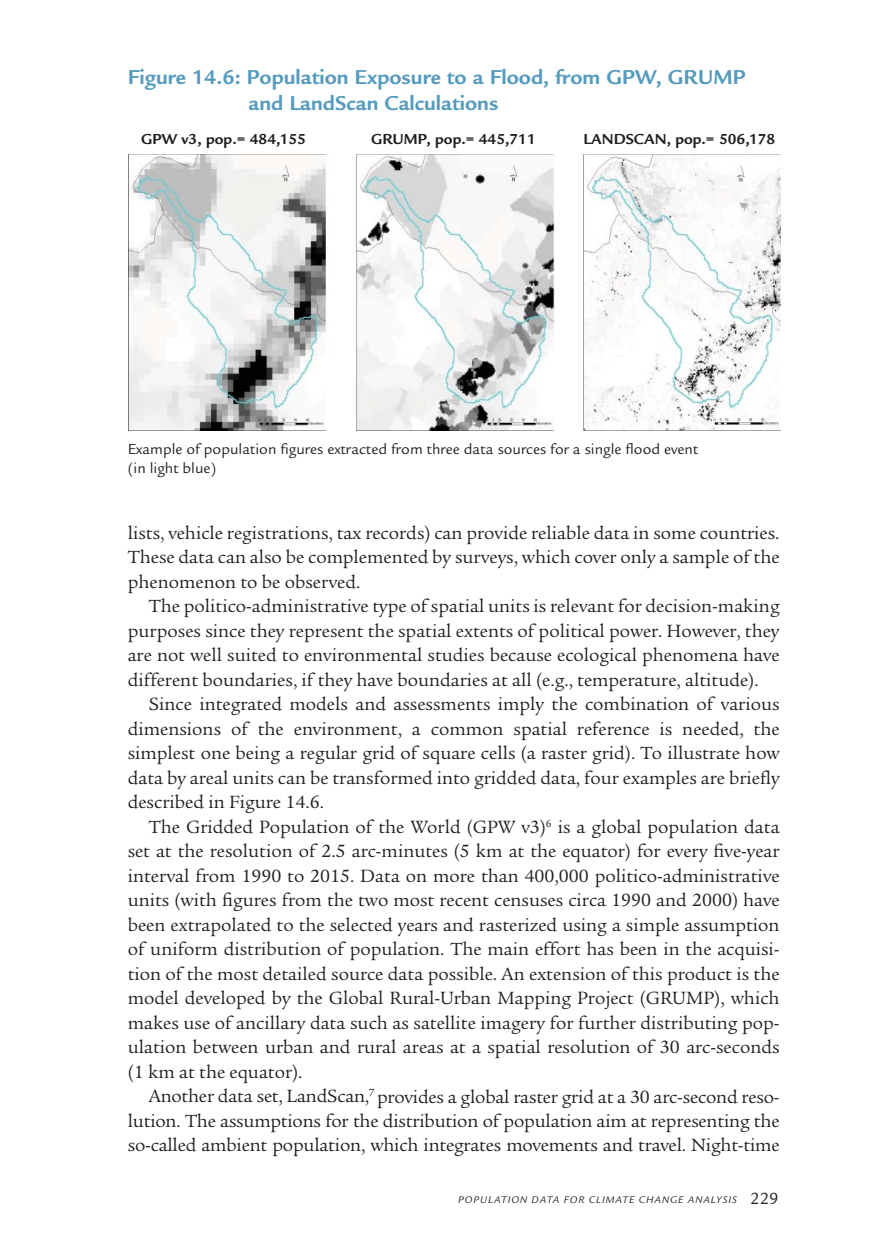
<style>
.page{position:relative;width:882px;height:1260px;background:#fff}
.page>*{position:absolute;margin:0;border:0;box-sizing:border-box;transform-origin:0 0}
.t1{font:700 21.88px/26.2px "Legacy Sans";color:#569bbd}
.t2{font:19.25px/24.5px "Legacy Serif";color:#231f20;text-align:justify}
.t3{font:15.75px/18.9px "Legacy Sans";color:#231f20}
.t4{font:700 15.75px "Legacy Sans";color:#231f20}
.t5{font:italic 10.5px "Legacy Sans";letter-spacing:.1em;color:#231f20}
.s1{font-style:normal;font-size:17.5px}
</style>
<div class="page">
<img style="left:128px;top:154px;width:652px;height:277px">
<p class="t1" style="left:248px;top:66px;width:499px;text-indent:-121px">Figure 14.6: Population Exposure to a Flood, from GPW, GRUMP and LandScan Calculations</p>
<p class="t4" style="left:141px;top:133px;width:166px">GPW v3, pop.= 484,155</p>
<p class="t4" style="left:371px;top:133px;width:166px">GRUMP, pop.= 445,711</p>
<p class="t4" style="left:583px;top:133px;width:193px">LANDSCAN, pop.= 506,178</p>
<p class="t3" style="left:128px;top:441px;width:572px">Example of population figures extracted from three data sources for a single flood event (in light blue)</p>
<p class="t2" style="left:128px;top:523px;width:653px">lists, vehicle registrations, tax records) can provide reliable data in some countries.<br>These data can also be complemented by surveys, which cover only a sample of the phenomenon to be observed.</p>
<p class="t2" style="left:128px;top:596px;width:653px;text-indent:21px">The politico-administrative type of spatial units is relevant for decision-making purposes since they represent the spatial extents of political power. However, they are not well suited to environmental studies because ecological phenomena have different boundaries, if they have boundaries at all (e.g., temperature, altitude).</p>
<p class="t2" style="left:128px;top:694px;width:653px;text-indent:21px">Since integrated models and assessments imply the combination of various dimensions of the environment, a common spatial reference is needed, the simplest one being a regular grid of square cells (a raster grid). To illustrate how data by areal units can be transformed into gridded data, four examples are briefly described in Figure 14.6.</p>
<p class="t2" style="left:128px;top:817px;width:653px;text-indent:21px">The Gridded Population of the World (GPW v3)<sup>6</sup> is a global population data set at the resolution of 2.5 arc-minutes (5 km at the equator) for every five-year interval from 1990 to 2015. Data on more than 400,000 politico-administrative units (with figures from the two most recent censuses circa 1990 and 2000) have been extrapolated to the selected years and rasterized using a simple assumption of uniform distribution of population. The main effort has been in the acquisi&shy;tion of the most detailed source data possible. An extension of this product is the model developed by the Global Rural-Urban Mapping Project (GRUMP), which makes use of ancillary data such as satellite imagery for further distributing pop&shy;ulation between urban and rural areas at a spatial resolution of 30 arc-seconds (1 km at the equator).</p>
<p class="t2" style="left:128px;top:1086px;width:653px;text-indent:21px">Another data set, LandScan,<sup>7</sup> provides a global raster grid at a 30 arc-second reso&shy;lution. The assumptions for the distribution of population aim at representing the so-called ambient population, which integrates movements and travel. Night-time</p>
<p class="t5" style="left:458px;top:1196px;width:322px">POPULATION DATA FOR CLIMATE CHANGE ANALYSIS <span class="s1">229</span></p>
</div>
